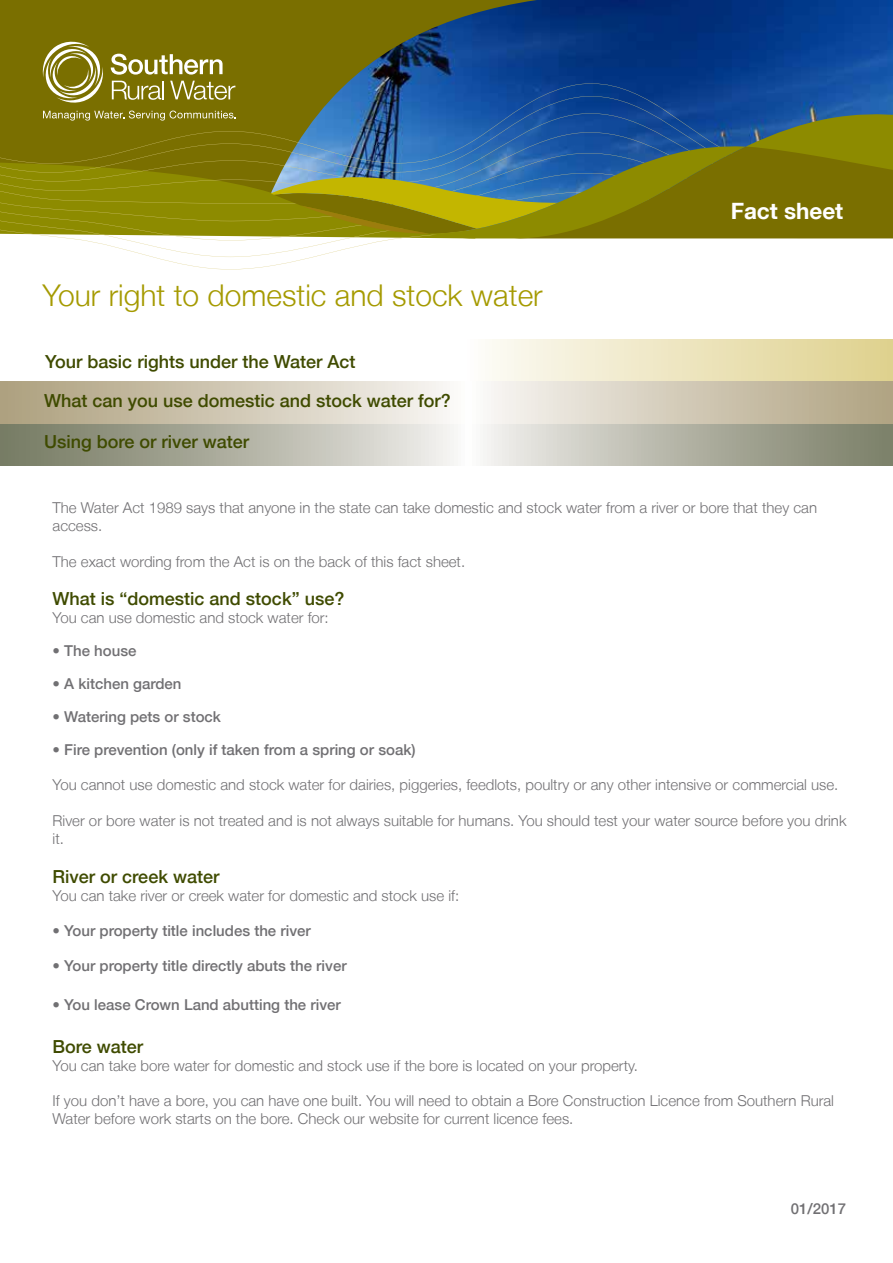
<style>
.page{position:relative;width:893px;height:1263px;background:#fff}
.page>*{position:absolute;margin:0;border:0;box-sizing:border-box;transform-origin:0 0}
.t1{font:300 30px "Helvetica Neue LT";color:#a59a00}
.t2{font:700 22.5px "Helvetica Neue LT";color:#fff}
.t3{font:500 18px/39.6px "Helvetica Neue LT";color:#3f4b00}
.t4{font:300 15px/18px "Helvetica Neue LT";color:#717073}
.t5{font:500 15px "Helvetica Neue LT";color:#717073}
</style>
<div class="page">
<svg style="left:0;top:0;width:893px;height:34px;background:#41523d"></svg>
<svg style="left:81px;top:240px;width:307px;height:17px"></svg>
<svg style="left:0;top:221px;width:893px;height:19px;fill:#8d8b00"></svg>
<svg style="left:0;top:204px;width:271px;height:17px;background:#8e8c02"></svg>
<svg style="left:0;top:192px;width:271px;height:12px;background:#8e8c03"></svg>
<svg style="left:0;top:183px;width:271px;height:9px;background:#8d8a02"></svg>
<svg style="left:0;top:173px;width:271px;height:10px;background:#8a8503"></svg>
<svg style="left:0;top:164px;width:271px;height:9px;background:#837c02"></svg>
<svg style="left:0;top:34px;width:893px;height:130px;background:#3d5651"></svg>
<svg style="left:111px;top:54px;width:112px;height:21px"></svg>
<svg style="left:112px;top:81px;width:52px;height:19px"></svg>
<svg style="left:170px;top:81px;width:65px;height:19px"></svg>
<svg style="left:43px;top:111px;width:192px;height:10px;background:#978e38"></svg>
<svg style="left:41px;top:40px;width:64px;height:65px"></svg>
<svg style="left:271px;top:110px;width:622px;height:128px;background:#637648"></svg>
<svg style="left:0;top:339px;width:893px;height:43px"></svg>
<svg style="left:0;top:382px;width:893px;height:42px;background:#d3cbb9"></svg>
<svg style="left:0;top:424px;width:893px;height:42px;background:#b4b5a7"></svg>
<h1 class="t1" style="left:43px;top:277px;width:502px">Your right to domestic and stock water</h1>
<p class="t3" style="left:44px;top:341px;width:408px">Your basic rights under the Water Act<br>What can you use domestic and stock water for?</p>
<p class="t3" style="left:44px;top:422px;width:207px">Using bore or river water</p>
<h2 class="t2" style="left:731px;top:197px;width:114px">Fact sheet</h2>
<p class="t4" style="left:53px;top:498px;width:766px">The Water Act 1989 says that anyone in the state can take domestic and stock water from a river or bore that they can access.</p>
<p class="t4" style="left:53px;top:552px;width:414px">The exact wording from the Act is on the back of this fact sheet.</p>
<p class="t3" style="left:53px;top:579px;width:293px">What is “domestic and stock” use?</p>
<p class="t4" style="left:53px;top:609px;width:278px">You can use domestic and stock water for:</p>
<p class="t5" style="left:53px;top:642px;width:85px">• The house</p>
<p class="t5" style="left:53px;top:675px;width:130px">• A kitchen garden</p>
<p class="t5" style="left:53px;top:708px;width:170px">• Watering pets or stock</p>
<p class="t5" style="left:53px;top:741px;width:364px">• Fire prevention (only if taken from a spring or soak)</p>
<p class="t4" style="left:53px;top:776px;width:787px">You cannot use domestic and stock water for dairies, piggeries, feedlots, poultry or any other intensive or commercial use.</p>
<p class="t4" style="left:53px;top:811px;width:795px">River or bore water is not treated and is not always suitable for humans. You should test your water source before you drink it.</p>
<p class="t3" style="left:53px;top:857px;width:168px">River or creek water</p>
<p class="t4" style="left:53px;top:886px;width:408px">You can take river or creek water for domestic and stock use if:</p>
<p class="t5" style="left:53px;top:922px;width:260px">• Your property title includes the river</p>
<p class="t5" style="left:53px;top:957px;width:296px">• Your property title directly abuts the river</p>
<p class="t5" style="left:53px;top:995px;width:290px">• You lease Crown Land abutting the river</p>
<p class="t3" style="left:53px;top:1026px;width:92px">Bore water</p>
<p class="t4" style="left:53px;top:1056px;width:587px">You can take bore water for domestic and stock use if the bore is located on your property.</p>
<p class="t4" style="left:53px;top:1091px;width:783px">If you don’t have a bore, you can have one built. You will need to obtain a Bore Construction Licence from Southern Rural<br>Water before work starts on the bore. Check our website for current licence fees.</p>
<p class="t5" style="left:791px;top:1199px;width:57px">01/2017</p>
</div>
